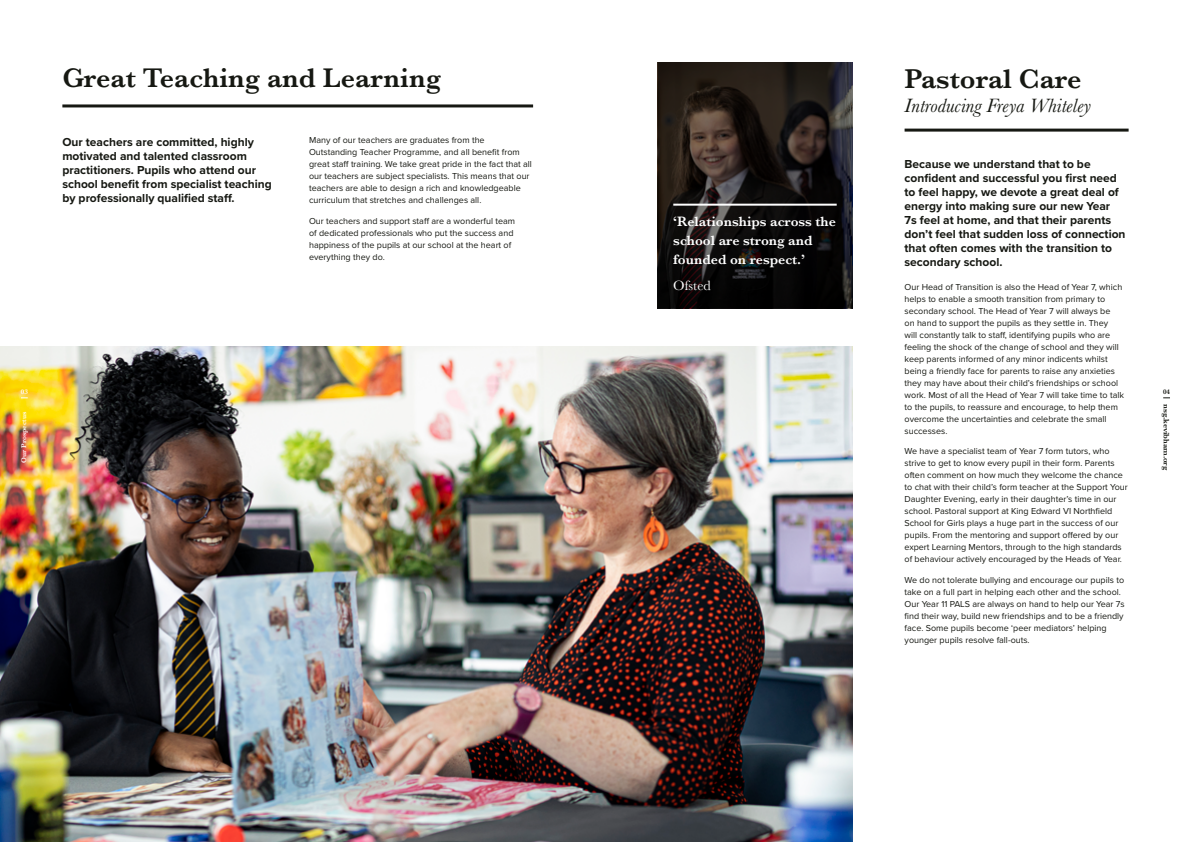
<style>
.page{position:relative;width:1191px;height:842px;background:#fff}
.page>*{position:absolute;margin:0;border:0;box-sizing:border-box;transform-origin:0 0}
.t1{font:600 28px "Baskerville";color:#161812}
.t2{font:italic 20px "Baskerville";color:#161812}
.t3{font:600 14px/19px "Baskerville";color:#fff}
.t4{font:14px "Baskerville";color:#fff}
.t5{font:700 12px/14px "Proxima Nova";color:#161812}
.t6{font:9px/12px "Proxima Nova";color:#161812}
.t7{font:600 8px "Baskerville";color:#161812}
.t8{font:600 7px "Baskerville";color:#fff}
.t9{font:600 7px "Baskerville";color:#161812}
</style>
<div class="page">
<svg style="left:658px;top:62px;width:194px;height:246px;background:#1e1917"></svg>
<img style="left:0;top:346px;width:852px;height:496px">
<hr style="left:62px;top:104px;width:471px;height:3px;background:#161812">
<hr style="left:904px;top:129px;width:224px;height:3px;background:#161812">
<hr style="left:673px;top:204px;width:163px;height:2px;background:#fff">
<p class="t8" style="left:21px;top:386px;width:8px">03</p>
<p class="t8" style="left:19px;top:463px;width:52px;rotate:-90deg">Our Prospectus</p>
<h1 class="t1" style="left:62px;top:59px;width:380px">Great Teaching and Learning</h1>
<h1 class="t1" style="left:904px;top:59px;width:178px">Pastoral Care</h1>
<h2 class="t2" style="left:904px;top:92px;width:188px">Introducing Freya Whiteley</h2>
<h3 class="t5" style="left:62px;top:135px;width:211px">Our teachers are committed, highly motivated and talented classroom practitioners. Pupils who attend our school benefit from specialist teaching by professionally qualified staff.</h3>
<p class="t6" style="left:309px;top:134px;width:224px">Many of our teachers are graduates from the Outstanding Teacher Programme, and all benefit from great staff training. We take great pride in the fact that all our teachers are subject specialists. This means that our teachers are able to design a rich and knowledgeable curriculum that stretches and challenges all.</p>
<p class="t6" style="left:309px;top:215px;width:207px">Our teachers and support staff are a wonderful team of dedicated professionals who put the success and happiness of the pupils at our school at the heart of everything they do.</p>
<p class="t5" style="left:904px;top:157px;width:222px">Because we understand that to be confident and successful you first need to feel happy, we devote a great deal of energy into making sure our new Year<br>7s feel at home, and that their parents don’t feel that sudden loss of connection that often comes with the transition to secondary school.</p>
<p class="t6" style="left:904px;top:280px;width:221px">Our Head of Transition is also the Head of Year 7, which helps to enable a smooth transition from primary to secondary school. The Head of Year 7 will always be<br>on hand to support the pupils as they settle in. They<br>will constantly talk to staff, identifying pupils who are feeling the shock of the change of school and they will keep parents informed of any minor indicents whilst being a friendly face for parents to raise any anxieties they may have about their child’s friendships or school work. Most of all the Head of Year 7 will take time to talk to the pupils, to reassure and encourage, to help them overcome the uncertainties and celebrate the small successes.</p>
<p class="t6" style="left:904px;top:445px;width:225px">We have a specialist team of Year 7 form tutors, who strive to get to know every pupil in their form. Parents often comment on how much they welcome the chance to chat with their child’s form teacher at the Support Your Daughter Evening, early in their daughter’s time in our school. Pastoral support at King Edward VI Northfield School for Girls plays a huge part in the success of our pupils. From the mentoring and support offered by our expert Learning Mentors, through to the high standards of behaviour actively encouraged by the Heads of Year.</p>
<p class="t6" style="left:904px;top:573px;width:222px">We do not tolerate bullying and encourage our pupils to take on a full part in helping each other and the school.<br>Our Year 11 PALS are always on hand to help our Year 7s find their way, build new friendships and to be a friendly face. Some pupils become ‘peer mediators’ helping younger pupils resolve fall-outs.</p>
<h3 class="t3" style="left:673px;top:212px;width:164px">‘Relationships across the school are strong and founded on respect.’</h3>
<h3 class="t4" style="left:673px;top:276px;width:39px">Ofsted</h3>
<p class="t9" style="left:1163px;top:386px;width:8px">04</p>
<p class="t7" style="left:1172px;top:404px;width:68px;rotate:90deg">nsg.kevibham.org</p>
</div>
